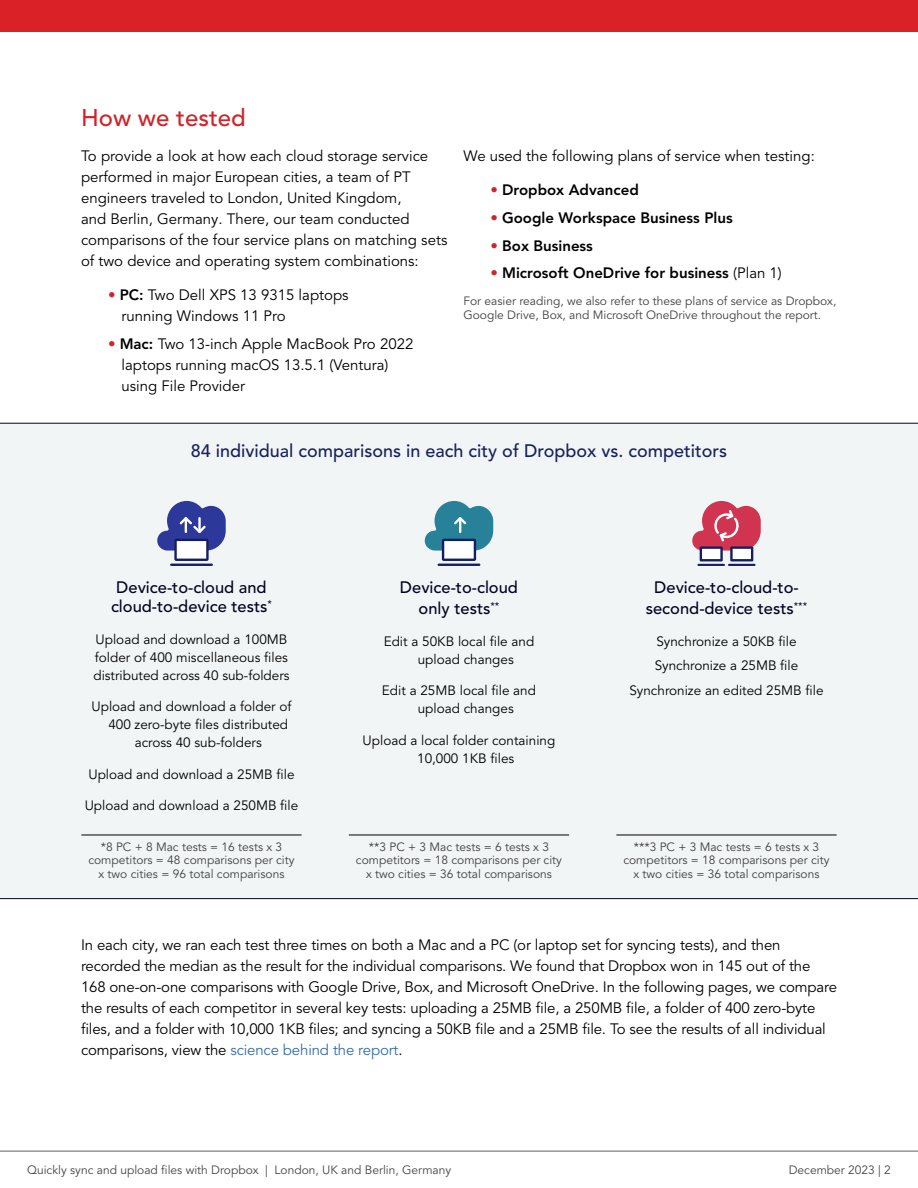
<style>
.page{position:relative;width:918px;height:1188px;background:#fff}
.page>*{position:absolute;margin:0;border:0;box-sizing:border-box;transform-origin:0 0}
.t1{font:500 24px "Avenir LT Pro";color:#d2232a}
.t2{font:500 18px "Avenir LT Pro";color:#17225c}
.t3{font:500 16.5px/21.6px "Avenir LT Pro";color:#020521;text-align:center}
.t4{font:15px/21px "Avenir LT Pro";letter-spacing:-.01em;color:#000}
.t5{font:800 15px "Avenir LT Pro";color:#000}
.t6{font:13.5px/18px "Avenir LT Pro";color:#000}
.t7{font:12px/13.5px "Avenir LT Pro";color:#414042;text-align:center}
.t8{font:12px "Avenir LT Pro";color:#464547}
.s1{color:#d2232a}
.s2{font-weight:800}
.s3{font-weight:400;color:#d2232a}
.s4{font-weight:400}
.s5{color:#346cad}
</style>
<div class="page">
<div style="left:0;top:423px;width:918px;height:476px;background:#f2f5f5"></div>
<hr style="left:0;top:1151px;width:918px;height:1px;background:#616264">
<div style="left:0;top:0;width:918px;height:32px;background:#da2128"></div>
<h1 class="t1" style="left:81px;top:104px;width:166px">How we tested</h1>
<p class="t4" style="left:81px;top:145px;width:368px">To provide a look at how each cloud storage service performed in major European cities, a team of PT engineers traveled to London, United Kingdom,<br>and Berlin, Germany. There, our team conducted comparisons of the four service plans on matching sets of two device and operating system combinations:</p>
<p class="t4" style="left:122px;top:285px;width:229px;text-indent:-14px"><span class="s1">•</span> <span class="s2">PC:</span> Two Dell XPS 13 9315 laptops running Windows 11 Pro</p>
<p class="t4" style="left:122px;top:334px;width:293px;text-indent:-14px"><span class="s1">•</span> <span class="s2">Mac:</span> Two 13-inch Apple MacBook Pro 2022 laptops running macOS 13.5.1 (Ventura) using File Provider</p>
<p class="t4" style="left:464px;top:145px;width:353px">We used the following plans of service when testing:</p>
<p class="t5" style="left:490px;top:181px;width:150px"><span class="s3">•</span> Dropbox Advanced</p>
<p class="t5" style="left:490px;top:209px;width:244px"><span class="s3">•</span> Google Workspace Business Plus</p>
<p class="t5" style="left:490px;top:237px;width:104px"><span class="s3">•</span> Box Business</p>
<p class="t5" style="left:490px;top:264px;width:293px"><span class="s3">•</span> Microsoft OneDrive for business <span class="s4">(Plan 1)</span></p>
<p class="t7" style="left:464px;top:295px;width:374px;text-align:left">For easier reading, we also refer to these plans of service as Dropbox,<br>Google Drive, Box, and Microsoft OneDrive throughout the report.</p>
<p class="t2" style="left:191px;top:441px;width:538px">84 individual comparisons in each city of Dropbox vs. competitors</p>
<p class="t3" style="left:111px;top:577px;width:162px;line-height:19.8px">Device-to-cloud and cloud-to-device tests<sup>*</sup></p>
<p class="t6" style="left:93px;top:630px;width:198px">Upload and download a 100MB folder of 400 miscellaneous files distributed across 40 sub-folders</p>
<p class="t6" style="left:91px;top:698px;width:202px">Upload and download a folder of</p>
<p class="t6" style="left:108px;top:716px;width:181px">400 zero-byte files distributed</p>
<p class="t6" style="left:135px;top:734px;width:129px">across 40 sub-folders</p>
<p class="t6" style="left:88px;top:765px;width:208px">Upload and download a 25MB file</p>
<p class="t6" style="left:85px;top:797px;width:215px">Upload and download a 250MB file</p>
<p class="t3" style="left:400px;top:576px;width:120px">Device-to-cloud only tests<sup>**</sup></p>
<p class="t6" style="left:418px;top:632px;width:118px;text-indent:-34px">Edit a 50KB local file and upload changes</p>
<p class="t6" style="left:418px;top:682px;width:120px;text-indent:-36px">Edit a 25MB local file and upload changes</p>
<p class="t6" style="left:417px;top:731px;width:140px;text-indent:-55px">Upload a local folder containing<br>10,000 1KB files</p>
<p class="t3" style="left:646px;top:576px;width:163px">Device-to-cloud-to&shy;second-device tests<sup>***</sup></p>
<p class="t6" style="left:629px;top:629px;width:196px;line-height:24.8px;text-align:center">Synchronize a 50KB file<br>Synchronize a 25MB file<br>Synchronize an edited 25MB file</p>
<p class="t7" style="left:88px;top:840px;width:208px">*8 PC + 8 Mac tests = 16 tests x 3 competitors = 48 comparisons per city x two cities = 96 total comparisons</p>
<p class="t7" style="left:356px;top:840px;width:208px">**3 PC + 3 Mac tests = 6 tests x 3 competitors = 18 comparisons per city x two cities = 36 total comparisons</p>
<p class="t7" style="left:623px;top:840px;width:208px">***3 PC + 3 Mac tests = 6 tests x 3 competitors = 18 comparisons per city x two cities = 36 total comparisons</p>
<p class="t4" style="left:81px;top:935px;width:758px">In each city, we ran each test three times on both a Mac and a PC (or laptop set for syncing tests), and then recorded the median as the result for the individual comparisons. We found that Dropbox won in 145 out of the 168 one-on-one comparisons with Google Drive, Box, and Microsoft OneDrive. In the following pages, we compare the results of each competitor in several key tests: uploading a 25MB file, a 250MB file, a folder of 400 zero-byte files, and a folder with 10,000 1KB files; and syncing a 50KB file and a 25MB file. To see the results of all individual comparisons, view the <span class="s5">science behind the report</span>.</p>
<p class="t8" style="left:27px;top:1163px;width:426px">Quickly sync and upload files with Dropbox | London, UK and Berlin, Germany</p>
<p class="t8" style="left:789px;top:1163px;width:104px">December 2023 | 2</p>
</div>
